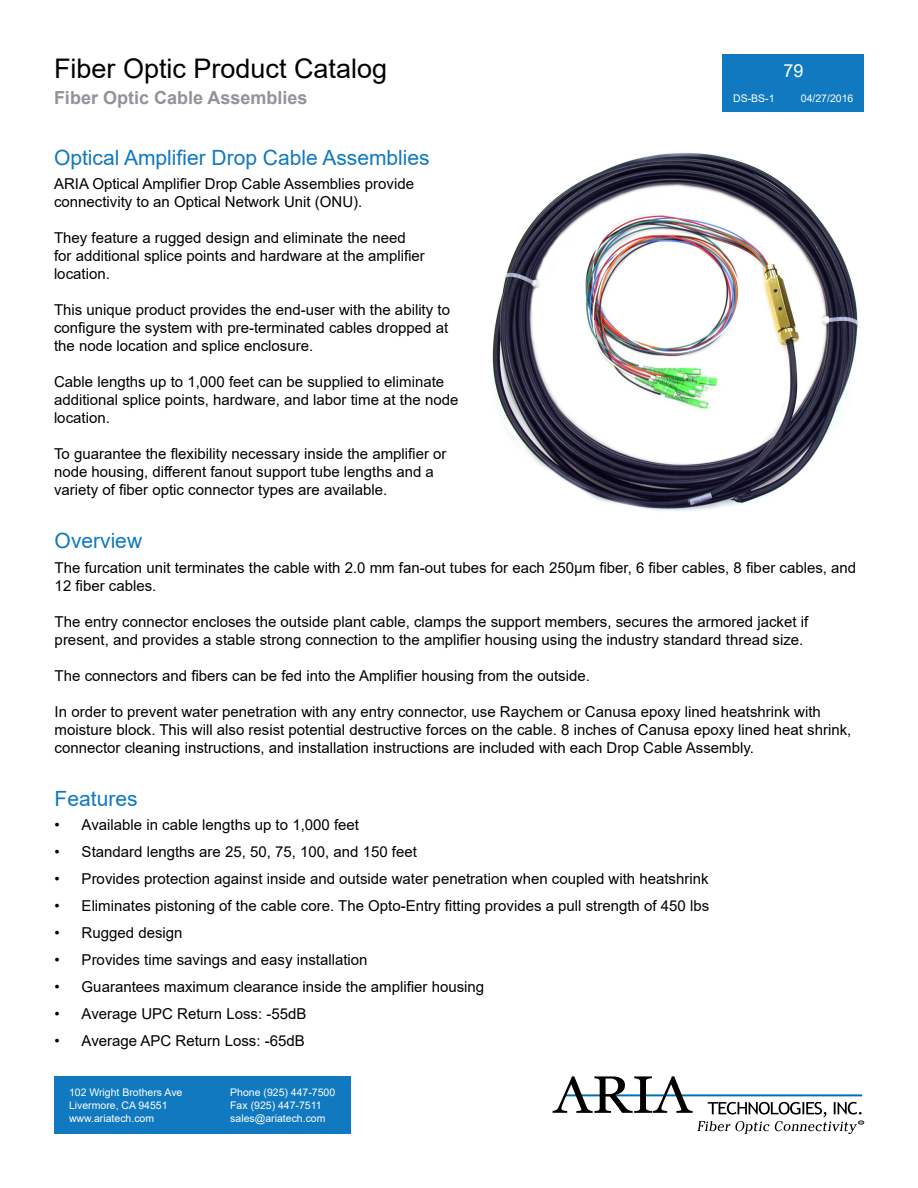
<style>
.page{position:relative;width:918px;height:1188px;background:#fff}
.page>*{position:absolute;margin:0;border:0;box-sizing:border-box;transform-origin:0 0}
.t1{font:27px "Arial";color:#000}
.t2{font:21px "Arial";color:#1079bf}
.t3{font:700 18px "Arial";color:#909399}
.t4{font:18px "Arial";color:#fff}
.t5{font:15px/18px "Arial";color:#000}
.t6{font:10.5px/12.6px "Arial";color:#fff}
</style>
<div class="page">
<svg style="left:553px;top:1076px;width:311px;height:58px"></svg>
<div style="left:54px;top:1076px;width:297px;height:58px;background:#1079bf"></div>
<div style="left:723px;top:54px;width:141px;height:58px;background:#1079bf"></div>
<img style="left:492px;top:152px;width:367px;height:359px">
<h1 class="t1" style="left:54px;top:50px;width:335px">Fiber Optic Product Catalog</h1>
<p class="t3" style="left:54px;top:85px;width:255px">Fiber Optic Cable Assemblies</p>
<p class="t6" style="left:733px;top:92px;width:43px">DS-BS-1</p>
<p class="t6" style="left:801px;top:92px;width:54px">04/27/2016</p>
<p class="t4" style="left:783px;top:58px;width:22px">79</p>
<h2 class="t2" style="left:54px;top:143px;width:377px">Optical Amplifier Drop Cable Assemblies</h2>
<p class="t5" style="left:54px;top:175px;width:362px">ARIA Optical Amplifier Drop Cable Assemblies provide connectivity to an Optical Network Unit (ONU).</p>
<p class="t5" style="left:54px;top:229px;width:372px">They feature a rugged design and eliminate the need for additional splice points and hardware at the amplifier location.</p>
<p class="t5" style="left:54px;top:301px;width:398px;text-align:justify">This unique product provides the end-user with the ability to configure the system with pre-terminated cables dropped at the node location and splice enclosure.</p>
<p class="t5" style="left:54px;top:373px;width:406px">Cable lengths up to 1,000 feet can be supplied to eliminate additional splice points, hardware, and labor time at the node location.</p>
<p class="t5" style="left:54px;top:445px;width:394px">To guarantee the flexibility necessary inside the amplifier or node housing, different fanout support tube lengths and a variety of fiber optic connector types are available.</p>
<h2 class="t2" style="left:55px;top:526px;width:89px">Overview</h2>
<p class="t5" style="left:55px;top:558px;width:803px">The furcation unit terminates the cable with 2.0 mm fan-out tubes for each 250μm fiber, 6 fiber cables, 8 fiber cables, and<br>12 fiber cables.</p>
<p class="t5" style="left:55px;top:612px;width:755px">The entry connector encloses the outside plant cable, clamps the support members, secures the armored jacket if present, and provides a stable strong connection to the amplifier housing using the industry standard thread size.</p>
<p class="t5" style="left:55px;top:666px;width:537px">The connectors and fibers can be fed into the Amplifier housing from the outside.</p>
<p class="t5" style="left:55px;top:702px;width:798px">In order to prevent water penetration with any entry connector, use Raychem or Canusa epoxy lined heatshrink with moisture block. This will also resist potential destructive forces on the cable. 8 inches of Canusa epoxy lined heat shrink, connector cleaning instructions, and installation instructions are included with each Drop Cable Assembly.</p>
<h2 class="t2" style="left:55px;top:784px;width:84px">Features</h2>
<p class="t5" style="left:55px;top:816px;width:306px">• Available in cable lengths up to 1,000 feet</p>
<p class="t5" style="left:55px;top:843px;width:364px">• Standard lengths are 25, 50, 75, 100, and 150 feet</p>
<p class="t5" style="left:55px;top:870px;width:655px">• Provides protection against inside and outside water penetration when coupled with heatshrink</p>
<p class="t5" style="left:55px;top:897px;width:656px">• Eliminates pistoning of the cable core. The Opto-Entry fitting provides a pull strength of 450 lbs</p>
<p class="t5" style="left:55px;top:924px;width:129px">• Rugged design</p>
<p class="t5" style="left:55px;top:951px;width:314px">• Provides time savings and easy installation</p>
<p class="t5" style="left:55px;top:978px;width:431px">• Guarantees maximum clearance inside the amplifier housing</p>
<p class="t5" style="left:55px;top:1005px;width:253px">• Average UPC Return Loss: -55dB</p>
<p class="t5" style="left:55px;top:1032px;width:252px">• Average APC Return Loss: -65dB</p>
<p class="t6" style="left:69px;top:1086px;width:115px">102 Wright Brothers Ave<br>Livermore, CA 94551 www.ariatech.com</p>
<p class="t6" style="left:230px;top:1086px;width:107px">Phone (925) 447-7500<br>Fax (925) 447-7511 sales@ariatech.com</p>
</div>
